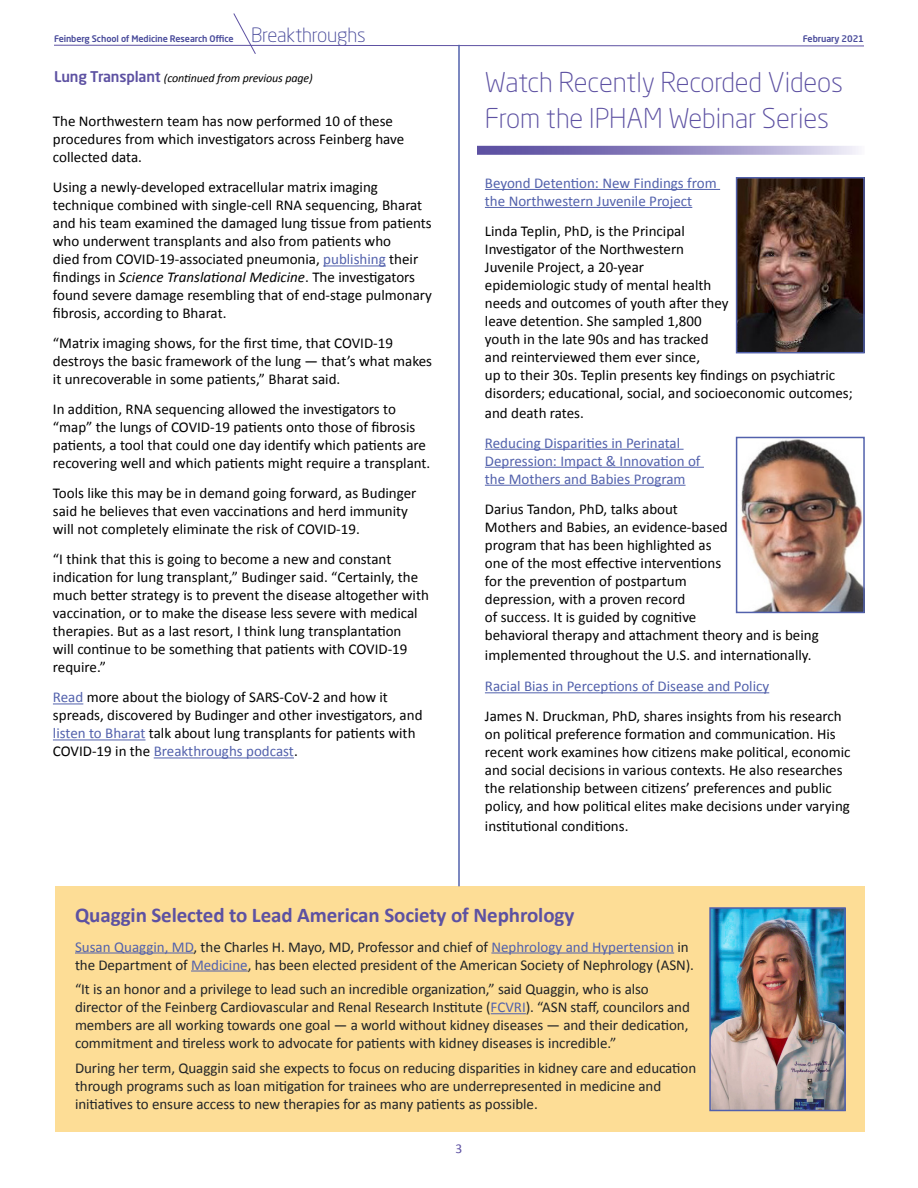
<style>
.page{position:relative;width:918px;height:1188px;background:#fff}
.page>*{position:absolute;margin:0;border:0;box-sizing:border-box;transform-origin:0 0}
.t1{font:300 27px/36px "Neo Sans Pro";letter-spacing:-.005em;color:#5d51a2}
.t2{font:700 21px "Calibri";letter-spacing:-.005em;color:#5d51a2}
.t3{font:15px/18px "Calibri";color:#000}
.t4{font:15px/18px "Calibri";letter-spacing:-.005em;color:#202326}
.t5{font:15px/18px "Calibri";color:#5261ac}
.t6{font:13.5px "Calibri";color:#5d51a2}
.t7{font:italic 12px "Calibri";letter-spacing:-.01em;color:#000}
.t8{font:500 9px "Neo Sans Pro";letter-spacing:-.01em;color:#484a9a}
.s1{font-weight:300;font-size:19.5px}
.s2{font-family:"Neo Sans Pro";font-weight:500;font-style:normal;font-size:14.7px;color:#5d51a2}
.s3{color:#5261ac}
.s4{font-style:italic}
</style>
<div class="page">
<div style="left:55px;top:886px;width:810px;height:246px;background:#fddd96"></div>
<svg style="left:54px;top:13px;width:810px;height:41px"></svg>
<hr style="left:323px;top:266px;width:63px;height:1px;background:#5261ac">
<hr style="left:53px;top:704px;width:30px;height:1px;background:#5261ac">
<hr style="left:53px;top:740px;width:92px;height:1px;background:#5261ac">
<hr style="left:154px;top:758px;width:140px;height:1px;background:#5261ac">
<hr style="left:485px;top:189px;width:235px;height:1px;background:#5261ac">
<hr style="left:485px;top:207px;width:207px;height:1px;background:#5261ac">
<hr style="left:485px;top:449px;width:199px;height:1px;background:#5261ac">
<hr style="left:485px;top:467px;width:219px;height:1px;background:#5261ac">
<hr style="left:485px;top:485px;width:201px;height:1px;background:#5261ac">
<hr style="left:485px;top:692px;width:284px;height:1px;background:#5261ac">
<img style="left:739px;top:180px;width:123px;height:170px">
<div style="left:736px;top:177px;width:129px;height:176px;border:2px solid #5261ac"></div>
<img style="left:741px;top:440px;width:121px;height:170px">
<div style="left:736px;top:437px;width:129px;height:176px;border:2px solid #5261ac"></div>
<svg style="left:477px;top:146px;width:382px;height:9px;background:#978fc4"></svg>
<hr style="left:458px;top:45px;width:2px;height:841px;background:#5261ac">
<hr style="left:75px;top:953px;width:119px;height:1px;background:#5261ac">
<hr style="left:491px;top:953px;width:183px;height:1px;background:#5261ac">
<hr style="left:191px;top:971px;width:57px;height:1px;background:#5261ac">
<hr style="left:491px;top:1013px;width:35px;height:1px;background:#5261ac">
<img style="left:712px;top:910px;width:131px;height:198px">
<div style="left:709px;top:907px;width:137px;height:204px;border:2px solid #5261ac"></div>
<p class="t8" style="left:54px;top:33px;width:313px">Feinberg School of Medicine Research Office <span class="s1">Breakthroughs</span></p>
<p class="t8" style="left:803px;top:33px;width:63px">February 2021</p>
<p class="t7" style="left:54px;top:70px;width:260px"><span class="s2">Lung Transplant</span> (continued from previous page)</p>
<p class="t3" style="left:53px;top:113px;width:353px">The Northwestern team has now performed 10 of these procedures from which investigators across Feinberg have collected data.</p>
<p class="t3" style="left:53px;top:179px;width:381px">Using a newly-developed extracellular matrix imaging technique combined with single-cell RNA sequencing, Bharat and his team examined the damaged lung tissue from patients who underwent transplants and also from patients who<br>died from COVID-19-associated pneumonia, <span class="s3">publishing</span> their findings in <span class="s4">Science Translational Medicine</span>. The investigators found severe damage resembling that of end-stage pulmonary fibrosis, according to Bharat.</p>
<p class="t3" style="left:53px;top:335px;width:381px">“Matrix imaging shows, for the first time, that COVID-19 destroys the basic framework of the lung — that’s what makes it unrecoverable in some patients,” Bharat said.</p>
<p class="t3" style="left:53px;top:401px;width:379px">In addition, RNA sequencing allowed the investigators to “map” the lungs of COVID-19 patients onto those of fibrosis patients, a tool that could one day identify which patients are recovering well and which patients might require a transplant.</p>
<p class="t3" style="left:53px;top:485px;width:365px">Tools like this may be in demand going forward, as Budinger said he believes that even vaccinations and herd immunity will not completely eliminate the risk of COVID-19.</p>
<p class="t3" style="left:53px;top:551px;width:377px">“I think that this is going to become a new and constant indication for lung transplant,” Budinger said. “Certainly, the much better strategy is to prevent the disease altogether with vaccination, or to make the disease less severe with medical therapies. But as a last resort, I think lung transplantation<br>will continue to be something that patients with COVID-19 require.”</p>
<p class="t3" style="left:53px;top:689px;width:371px"><span class="s3">Read</span> more about the biology of SARS-CoV-2 and how it spreads, discovered by Budinger and other investigators, and <span class="s3">listen to Bharat</span> talk about lung transplants for patients with COVID-19 in the <span class="s3">Breakthroughs podcast</span>.</p>
<h1 class="t1" style="left:485px;top:64px;width:360px">Watch Recently Recorded Videos<br>From the IPHAM Webinar Series</h1>
<p class="t5" style="left:485px;top:174px;width:233px">Beyond Detention: New Findings from the Northwestern Juvenile Project</p>
<p class="t3" style="left:485px;top:222px;width:369px">Linda Teplin, PhD, is the Principal<br>Investigator of the Northwestern<br>Juvenile Project, a 20-year<br>epidemiologic study of mental health<br>needs and outcomes of youth after they<br>leave detention. She sampled 1,800<br>youth in the late 90s and has tracked<br>and reinterviewed them ever since,<br>up to their 30s. Teplin presents key findings on psychiatric disorders; educational, social, and socioeconomic outcomes;</p>
<p class="t3" style="left:485px;top:404px;width:100px">and death rates.</p>
<p class="t5" style="left:485px;top:434px;width:217px">Reducing Disparities in Perinatal<br>Depression: Impact &amp; Innovation of the Mothers and Babies Program</p>
<p class="t3" style="left:485px;top:500px;width:335px">Darius Tandon, PhD, talks about<br>Mothers and Babies, an evidence-based<br>program that has been highlighted as<br>one of the most effective interventions<br>for the prevention of postpartum<br>depression, with a proven record<br>of success. It is guided by cognitive<br>behavioral therapy and attachment theory and is being</p>
<p class="t3" style="left:485px;top:646px;width:328px">implemented throughout the U.S. and internationally.</p>
<p class="t5" style="left:485px;top:677px;width:286px">Racial Bias in Perceptions of Disease and Policy</p>
<p class="t3" style="left:485px;top:707px;width:367px">James N. Druckman, PhD, shares insights from his research on political preference formation and communication. His recent work examines how citizens make political, economic and social decisions in various contexts. He also researches the relationship between citizens’ preferences and public policy, and how political elites make decisions under varying</p>
<p class="t3" style="left:485px;top:817px;width:145px">institutional conditions.</p>
<h2 class="t2" style="left:75px;top:901px;width:501px">Quaggin Selected to Lead American Society of Nephrology</h2>
<p class="t4" style="left:75px;top:938px;width:621px"><span class="s3">Susan Quaggin, MD</span>, the Charles H. Mayo, MD, Professor and chief of <span class="s3">Nephrology and Hypertension</span> in the Department of <span class="s3">Medicine</span>, has been elected president of the American Society of Nephrology (ASN).</p>
<p class="t4" style="left:75px;top:980px;width:616px">“It is an honor and a privilege to lead such an incredible organization,” said Quaggin, who is also director of the Feinberg Cardiovascular and Renal Research Institute (<span class="s3">FCVRI</span>). “ASN staff, councilors and members are all working towards one goal — a world without kidney diseases — and their dedication, commitment and tireless work to advocate for patients with kidney diseases is incredible.”</p>
<p class="t4" style="left:75px;top:1059px;width:623px">During her term, Quaggin said she expects to focus on reducing disparities in kidney care and education through programs such as loan mitigation for trainees who are underrepresented in medicine and initiatives to ensure access to new therapies for as many patients as possible.</p>
<p class="t6" style="left:456px;top:1140px;width:8px">3</p>
</div>
